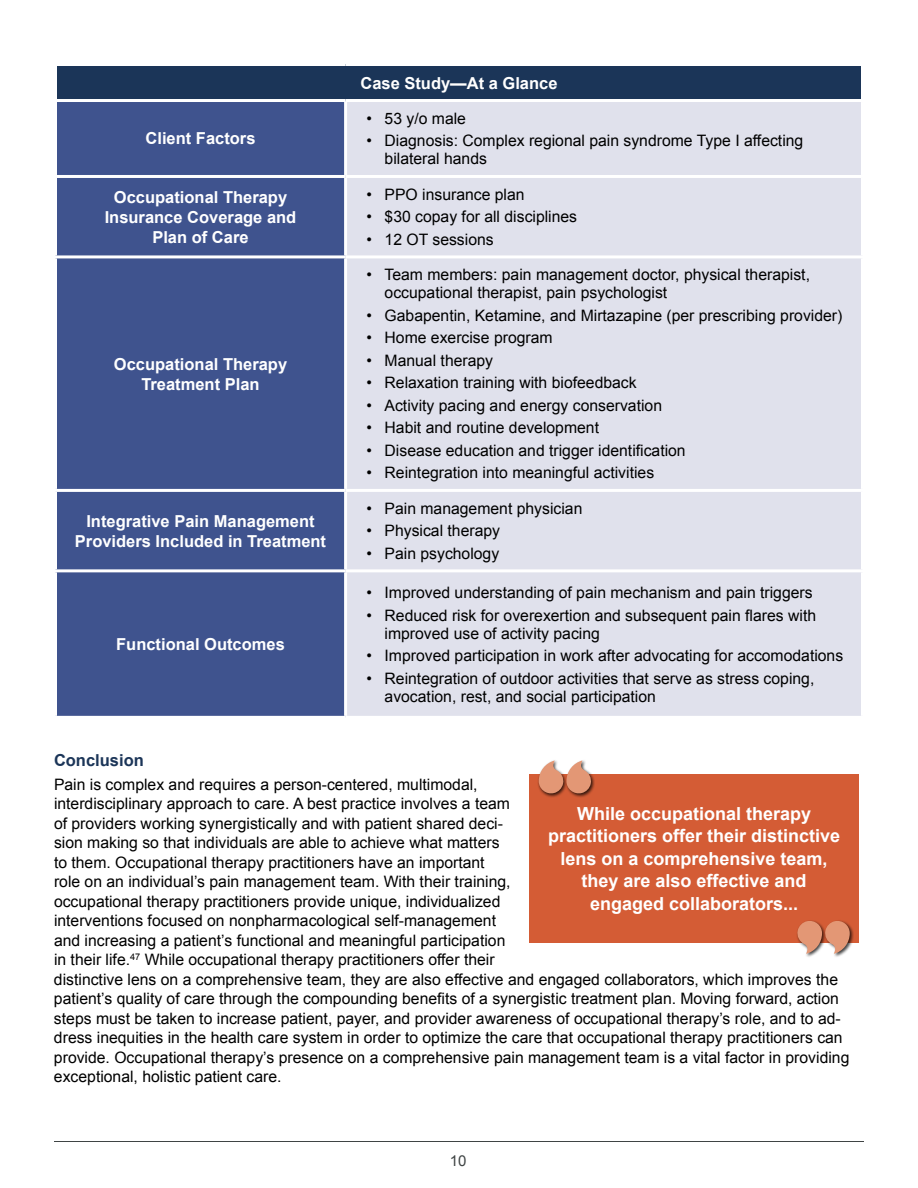
<style>
.page{position:relative;width:918px;height:1188px;background:#fff}
.page>*{position:absolute;margin:0;border:0;box-sizing:border-box;transform-origin:0 0}
.t1{font:700 18px/22.5px "Arial";color:#fff;text-align:center}
.t2{font:700 16.5px/19.8px "Arial";color:#fff;text-align:center}
.t3{font:700 16.5px "Arial";color:#1b3558}
.t4{font:15.75px/19.5px "Arial";color:#000}
.t5{font:15px "Arial";color:#3f4444}
</style>
<div class="page">
<hr style="left:54px;top:1141px;width:810px;height:1px;background:#3f4444">
<div style="left:56px;top:64px;width:806px;height:37px;background:#1b3558"></div>
<div style="left:57px;top:102px;width:287px;height:614px;background:#3f538e"></div>
<div style="left:347px;top:102px;width:514px;height:614px;background:#e0e1ec"></div>
<hr style="left:54px;top:63px;width:292px;height:3px;background:#fff">
<hr style="left:54px;top:66px;width:3px;height:33px;background:#fff">
<hr style="left:346px;top:63px;width:518px;height:3px;background:#fff">
<hr style="left:861px;top:66px;width:3px;height:33px;background:#fff">
<hr style="left:54px;top:99px;width:292px;height:3px;background:#fff">
<hr style="left:346px;top:99px;width:518px;height:3px;background:#fff">
<hr style="left:54px;top:175px;width:292px;height:3px;background:#fff">
<hr style="left:346px;top:175px;width:518px;height:3px;background:#fff">
<hr style="left:54px;top:255px;width:292px;height:3px;background:#fff">
<hr style="left:346px;top:255px;width:518px;height:3px;background:#fff">
<hr style="left:54px;top:489px;width:292px;height:3px;background:#fff">
<hr style="left:346px;top:489px;width:518px;height:3px;background:#fff">
<hr style="left:54px;top:569px;width:292px;height:3px;background:#fff">
<hr style="left:346px;top:569px;width:518px;height:3px;background:#fff">
<div style="left:529px;top:774px;width:330px;height:168px;background:#d45c35"></div>
<div style="left:537px;top:759px;width:58px;height:39px;background:#000;opacity:.75"></div>
<svg style="left:539px;top:761px;width:53px;height:34px"></svg>
<div style="left:796px;top:920px;width:58px;height:38px;background:#000;opacity:.75"></div>
<svg style="left:797px;top:920px;width:53px;height:34px"></svg>
<p class="t2" style="left:146px;top:129px;width:112px">Client Factors</p>
<p class="t2" style="left:360px;top:73px;width:199px">Case Study—At a Glance</p>
<p class="t4" style="left:367px;top:109px;width:101px">• 53 y/o male</p>
<p class="t4" style="left:385px;top:132px;width:420px;line-height:18px;text-indent:-18px">• Diagnosis: Complex regional pain syndrome Type I affecting bilateral hands</p>
<p class="t2" style="left:105px;top:188px;width:193px">Occupational Therapy<br>Insurance Coverage and<br>Plan of Care</p>
<p class="t4" style="left:367px;top:185px;width:160px">• PPO insurance plan</p>
<p class="t4" style="left:367px;top:207px;width:212px">• $30 copay for all disciplines</p>
<p class="t4" style="left:367px;top:230px;width:129px">• 12 OT sessions</p>
<p class="t2" style="left:114px;top:355px;width:175px">Occupational Therapy<br>Treatment Plan</p>
<p class="t2" style="left:75px;top:512px;width:253px">Integrative Pain Management<br>Providers Included in Treatment</p>
<p class="t2" style="left:116px;top:635px;width:170px">Functional Outcomes</p>
<p class="t4" style="left:385px;top:266px;width:427px;line-height:18px;text-indent:-18px">• Team members: pain management doctor, physical therapist, occupational therapist, pain psychologist</p>
<p class="t4" style="left:367px;top:306px;width:477px">• Gabapentin, Ketamine, and Mirtazapine (per prescribing provider)</p>
<p class="t4" style="left:367px;top:328px;width:188px">• Home exercise program</p>
<p class="t4" style="left:367px;top:351px;width:128px">• Manual therapy</p>
<p class="t4" style="left:367px;top:373px;width:272px">• Relaxation training with biofeedback</p>
<p class="t4" style="left:367px;top:396px;width:297px">• Activity pacing and energy conservation</p>
<p class="t4" style="left:367px;top:418px;width:234px">• Habit and routine development</p>
<p class="t4" style="left:367px;top:441px;width:321px">• Disease education and trigger identification</p>
<p class="t4" style="left:367px;top:463px;width:289px">• Reintegration into meaningful activities</p>
<p class="t4" style="left:367px;top:499px;width:217px">• Pain management physician</p>
<p class="t4" style="left:367px;top:521px;width:135px">• Physical therapy</p>
<p class="t4" style="left:367px;top:544px;width:134px">• Pain psychology</p>
<p class="t4" style="left:367px;top:583px;width:448px">• Improved understanding of pain mechanism and pain triggers</p>
<p class="t4" style="left:385px;top:606px;width:433px;line-height:18px;text-indent:-18px">• Reduced risk for overexertion and subsequent pain flares with improved use of activity pacing</p>
<p class="t4" style="left:367px;top:646px;width:478px">• Improved participation in work after advocating for accomodations</p>
<p class="t4" style="left:385px;top:669px;width:431px;line-height:18px;text-indent:-18px">• Reintegration of outdoor activities that serve as stress coping, avocation, rest, and social participation</p>
<p class="t3" style="left:54px;top:749px;width:91px">Conclusion</p>
<p class="t4" style="left:54px;top:775px;width:797px">Pain is complex and requires a person-centered, multimodal,<br>interdisciplinary approach to care. A best practice involves a team<br>of providers working synergistically and with patient shared deci-<br>sion making so that individuals are able to achieve what matters<br>to them. Occupational therapy practitioners have an important<br>role on an individual’s pain management team. With their training,<br>occupational therapy practitioners provide unique, individualized<br>interventions focused on nonpharmacological self-management<br>and increasing a patient’s functional and meaningful participation<br>in their life.<sup>47</sup> While occupational therapy practitioners offer their<br>distinctive lens on a comprehensive team, they are also effective and engaged collaborators, which improves the patient’s quality of care through the compounding benefits of a synergistic treatment plan. Moving forward, action steps must be taken to increase patient, payer, and provider awareness of occupational therapy’s role, and to ad&shy;dress inequities in the health care system in order to optimize the care that occupational therapy practitioners can provide. Occupational therapy’s presence on a comprehensive pain management team is a vital factor in providing exceptional, holistic patient care.</p>
<p class="t1" style="left:548px;top:803px;width:294px">While occupational therapy practitioners offer their distinctive lens on a comprehensive team, they are also effective and engaged collaborators...</p>
<p class="t5" style="left:450px;top:1151px;width:18px">10</p>
</div>
